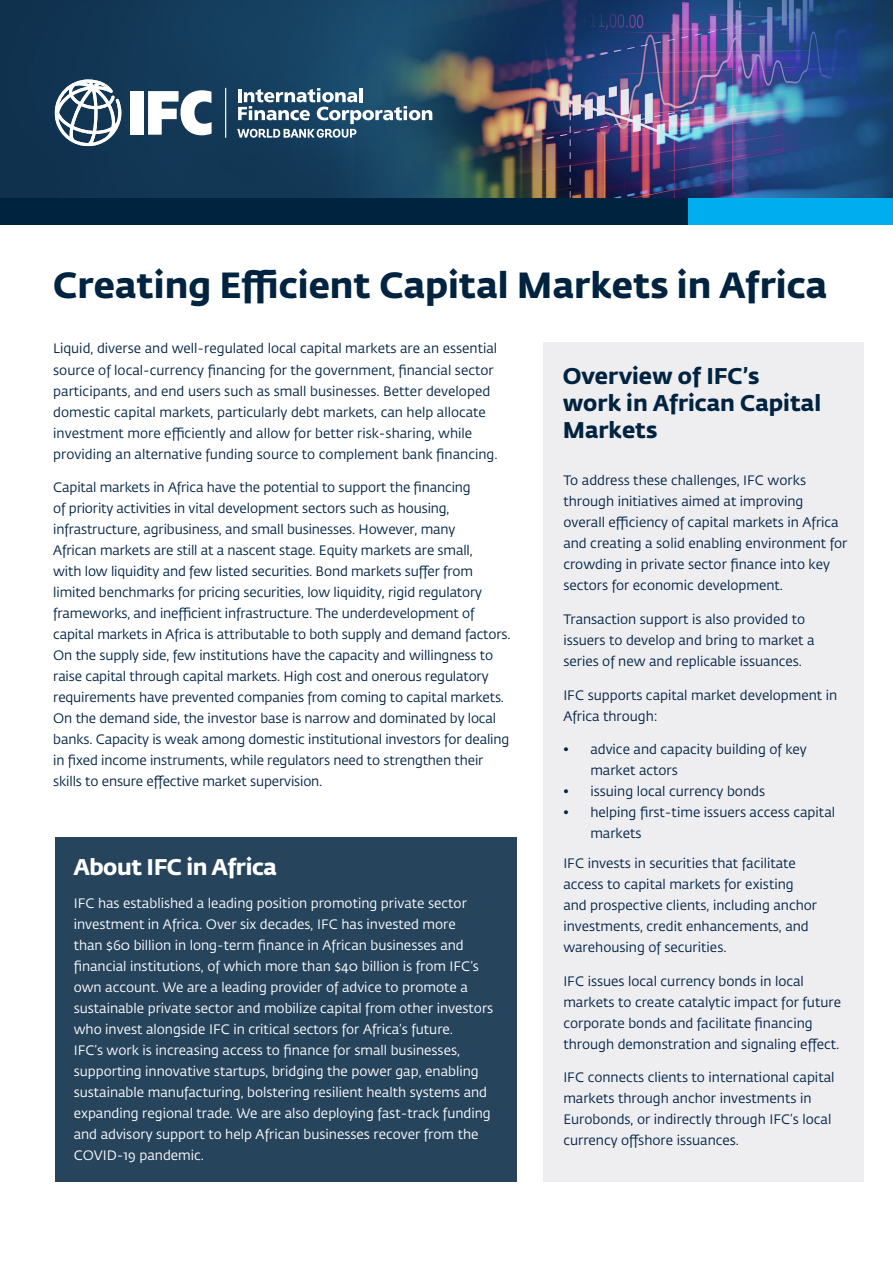
<style>
.page{position:relative;width:893px;height:1263px;background:#fff}
.page>*{position:absolute;margin:0;border:0;box-sizing:border-box;transform-origin:0 0}
.t1{font:700 36px "Fedra Sans Std";color:#002340}
.t2{font:700 22.5px/27px "Fedra Sans Std";color:#002340}
.t3{font:700 22.5px "Fedra Sans Std";letter-spacing:-.02em;color:#fff}
.t4{font:13.5px/21px "Fedra Sans Std";color:#002345}
.t5{font:13.5px/21px "Fedra Sans Std";color:#fff}
</style>
<div class="page">
<div style="left:55px;top:837px;width:461px;height:345px;background:#27445d"></div>
<div style="left:543px;top:343px;width:320px;height:839px;background:#eeedf0"></div>
<img style="left:0;top:0;width:893px;height:198px">
<div style="left:0;top:198px;width:893px;height:27px;background:#002340"></div>
<div style="left:688px;top:198px;width:205px;height:27px;background:#00aeef"></div>
<div style="left:130px;top:91px;width:13px;height:44px;background:#fff"></div>
<svg style="left:148px;top:90px;width:64px;height:45px"></svg>
<svg style="left:237px;top:88px;width:195px;height:50px"></svg>
<hr style="left:225px;top:88px;width:1px;height:50px;background:#fff">
<svg style="left:55px;top:80px;width:66px;height:66px"></svg>
<h1 class="t1" style="left:53px;top:262px;width:775px">Creating Efficient Capital Markets in Africa</h1>
<p class="t4" style="left:53px;top:338px;width:446px">Liquid, diverse and well-regulated local capital markets are an essential source of local-currency financing for the government, financial sector participants, and end users such as small businesses. Better developed domestic capital markets, particularly debt markets, can help allocate investment more efficiently and allow for better risk-sharing, while providing an alternative funding source to complement bank financing.</p>
<p class="t4" style="left:53px;top:477px;width:459px">Capital markets in Africa have the potential to support the financing<br>of priority activities in vital development sectors such as housing, infrastructure, agribusiness, and small businesses. However, many<br>African markets are still at a nascent stage. Equity markets are small,<br>with low liquidity and few listed securities. Bond markets suffer from limited benchmarks for pricing securities, low liquidity, rigid regulatory frameworks, and inefficient infrastructure. The underdevelopment of capital markets in Africa is attributable to both supply and demand factors.<br>On the supply side, few institutions have the capacity and willingness to raise capital through capital markets. High cost and onerous regulatory requirements have prevented companies from coming to capital markets.<br>On the demand side, the investor base is narrow and dominated by local banks. Capacity is weak among domestic institutional investors for dealing in fixed income instruments, while regulators need to strengthen their skills to ensure effective market supervision.</p>
<h2 class="t3" style="left:74px;top:852px;width:205px">About IFC in Africa</h2>
<p class="t5" style="left:74px;top:893px;width:421px">IFC has established a leading position promoting private sector investment in Africa. Over six decades, IFC has invested more<br>than $60 billion in long-term finance in African businesses and financial institutions, of which more than $40 billion is from IFC’s own account. We are a leading provider of advice to promote a sustainable private sector and mobilize capital from other investors who invest alongside IFC in critical sectors for Africa’s future.<br>IFC’s work is increasing access to finance for small businesses, supporting innovative startups, bridging the power gap, enabling sustainable manufacturing, bolstering resilient health systems and expanding regional trade. We are also deploying fast-track funding and advisory support to help African businesses recover from the COVID-19 pandemic.</p>
<h2 class="t2" style="left:563px;top:362px;width:260px">Overview of IFC’s work in African Capital<br>Markets</h2>
<p class="t4" style="left:563px;top:470px;width:286px">To address these challenges, IFC works through initiatives aimed at improving overall efficiency of capital markets in Africa and creating a solid enabling environment for crowding in private sector finance into key sectors for economic development.</p>
<p class="t4" style="left:563px;top:609px;width:253px">Transaction support is also provided to issuers to develop and bring to market a series of new and replicable issuances.</p>
<p class="t4" style="left:563px;top:684px;width:275px">IFC supports capital market development in<br>Africa through:</p>
<p class="t4" style="left:590px;top:739px;width:218px;text-indent:-27px">• advice and capacity building of key market actors</p>
<p class="t4" style="left:563px;top:781px;width:203px">• issuing local currency bonds</p>
<p class="t4" style="left:590px;top:802px;width:246px;text-indent:-27px">• helping first-time issuers access capital markets</p>
<p class="t4" style="left:563px;top:853px;width:255px">IFC invests in securities that facilitate access to capital markets for existing and prospective clients, including anchor investments, credit enhancements, and warehousing of securities.</p>
<p class="t4" style="left:563px;top:970px;width:279px">IFC issues local currency bonds in local markets to create catalytic impact for future corporate bonds and facilitate financing through demonstration and signaling effect.</p>
<p class="t4" style="left:563px;top:1067px;width:273px">IFC connects clients to international capital markets through anchor investments in Eurobonds, or indirectly through IFC’s local currency offshore issuances.</p>
</div>
